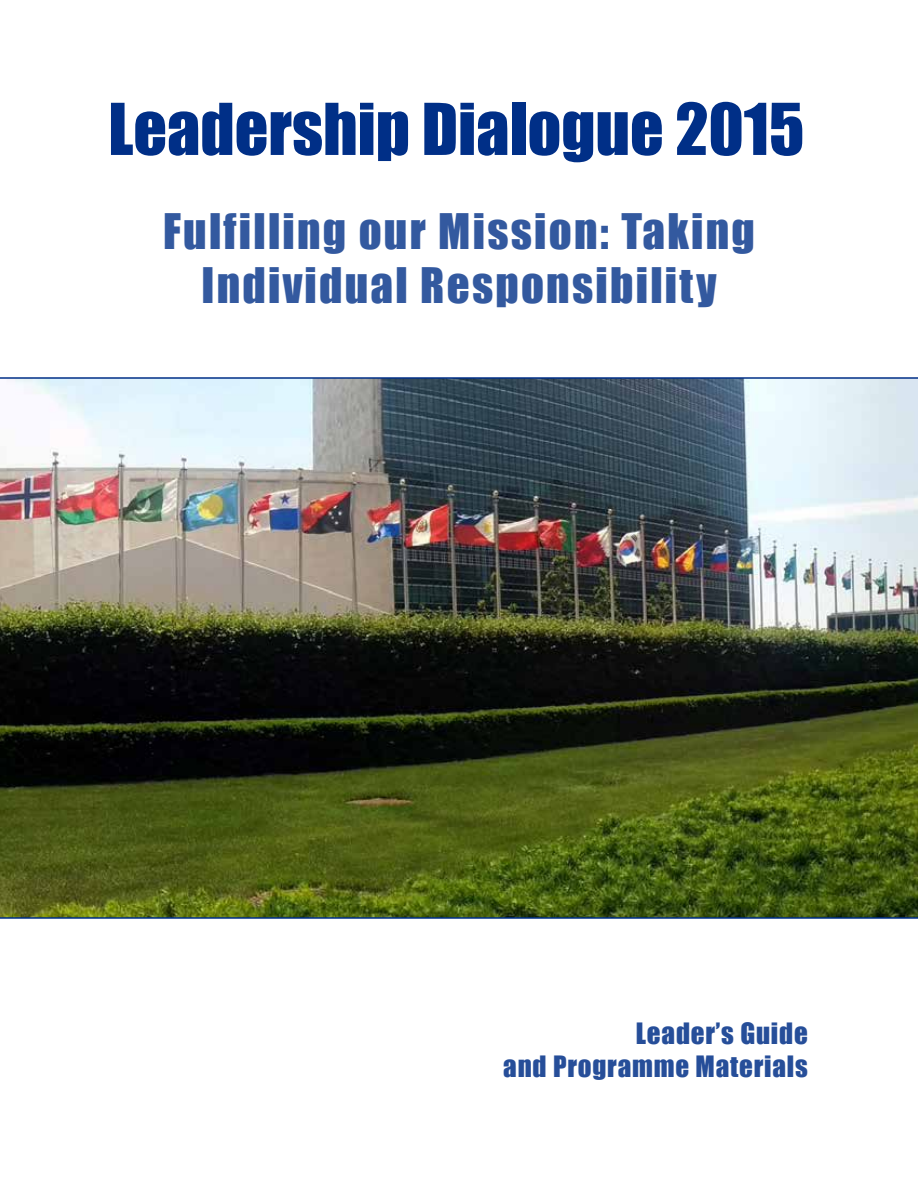
<style>
.page{position:relative;width:918px;height:1188px;background:#fff}
.page>*{position:absolute;margin:0;border:0;box-sizing:border-box;transform-origin:0 0}
.t1{font:66px "Impact";color:#002f87}
.t2{font:45px/54px "Impact";letter-spacing:.05em;color:#33599f;text-align:center}
.t3{font:27px/32.4px "Impact";letter-spacing:.03em;color:#264e99;text-align:right}
</style>
<div class="page">
<img style="left:0;top:377px;width:918px;height:542px">
<h1 class="t1" style="left:108px;top:78px;width:698px">Leadership Dialogue 2015</h1>
<p class="t2" style="left:163px;top:203px;width:593px">Fulfilling our Mission: Taking<br>Individual Responsibility</p>
<p class="t3" style="left:503px;top:1017px;width:306px">Leader’s Guide<br>and Programme Materials</p>
</div>
